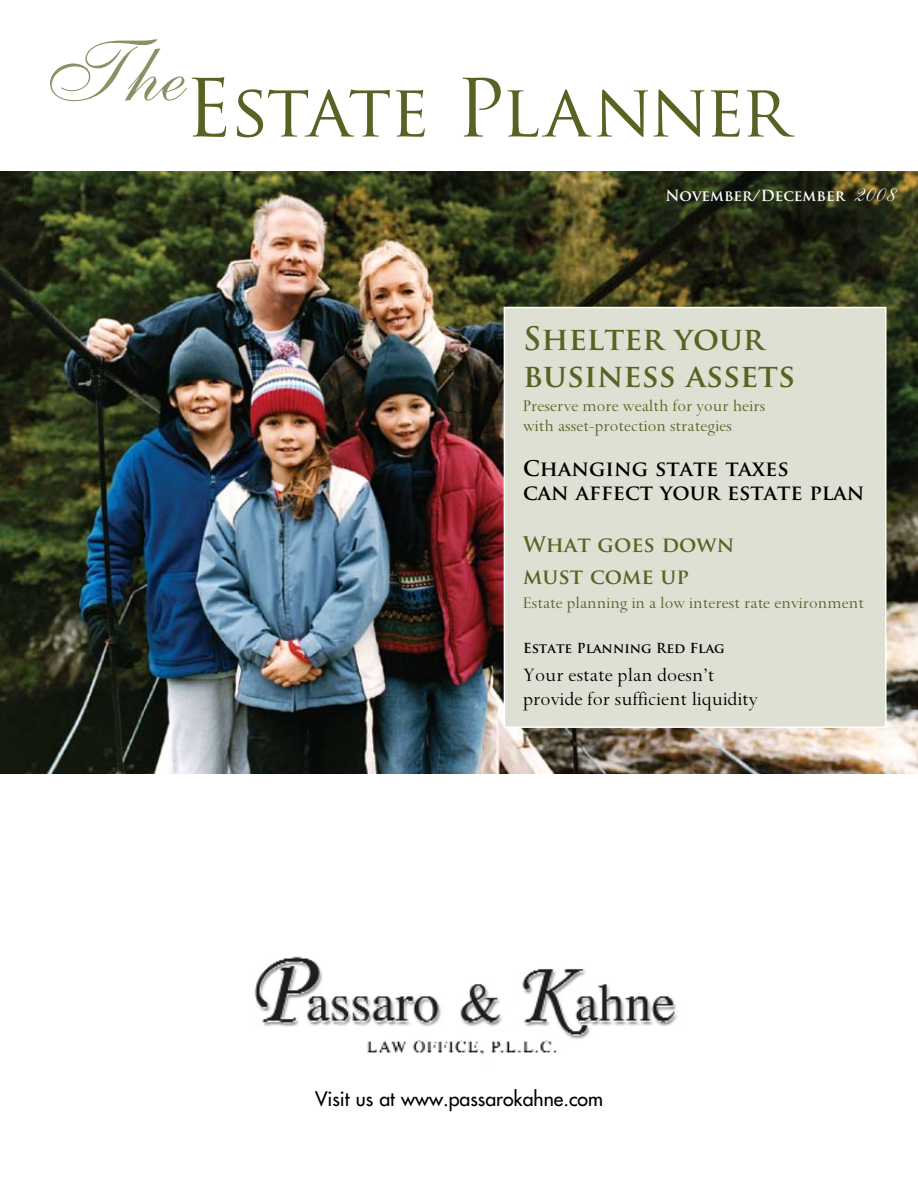
<style>
.page{position:relative;width:918px;height:1188px;background:#fff}
.page>*{position:absolute;margin:0;border:0;box-sizing:border-box;transform-origin:0 0}
.t1{font:72px "Trajan Pro";letter-spacing:-.05em;color:#566423}
.t2{font:700 31.5px/37.5px "Trajan Pro";color:#566423}
.t3{font:21px/24px "Spectrum MT Std";color:#000}
.t4{font:700 21px/24px "Trajan Pro";color:#000}
.t5{font:700 21px/31.5px "Trajan Pro";color:#566423}
.t6{font:500 19.5px "Futura Std";color:#000}
.t7{font:18px/19.5px "Spectrum MT Std";color:#566423}
.t8{font:700 15px "Trajan Pro";color:#fff}
.t9{font:700 13.5px "Trajan Pro";color:#000}
.s1{font-size:78px}
.s2{font-family:"Shelley Allegro Script";font-weight:400;font-size:27px}
</style>
<div class="page">
<img style="left:0;top:171px;width:918px;height:603px">
<div style="left:504px;top:308px;width:382px;height:419px;background:#dde0d3"></div>
<div style="left:504px;top:307px;width:382px;height:421px;border:2px solid #fff"></div>
<img style="left:254px;top:956px;width:423px;height:99px">
<h1 class="t1" style="left:37px;top:65px;width:754px"><sup>The</sup> <span class="s1">E</span>state <span class="s1">P</span>lanner</h1>
<p class="t8" style="left:665px;top:186px;width:228px">November/December <span class="s2">2008</span></p>
<h2 class="t2" style="left:523px;top:320px;width:274px">Shelter your business assets</h2>
<p class="t7" style="left:523px;top:397px;width:244px">Preserve more wealth for your heirs with asset-protection strategies</p>
<p class="t4" style="left:523px;top:457px;width:343px">Changing state taxes<br>can affect your estate plan</p>
<p class="t5" style="left:523px;top:529px;width:213px">What goes down must come up</p>
<p class="t7" style="left:523px;top:593px;width:342px">Estate planning in a low interest rate environment</p>
<p class="t9" style="left:523px;top:640px;width:203px">Estate Planning Red Flag</p>
<p class="t3" style="left:523px;top:664px;width:236px">Your estate plan doesn’t provide for sufficient liquidity</p>
<p class="t6" style="left:315px;top:1086px;width:290px">Visit us at www.passarokahne.com</p>
</div>
